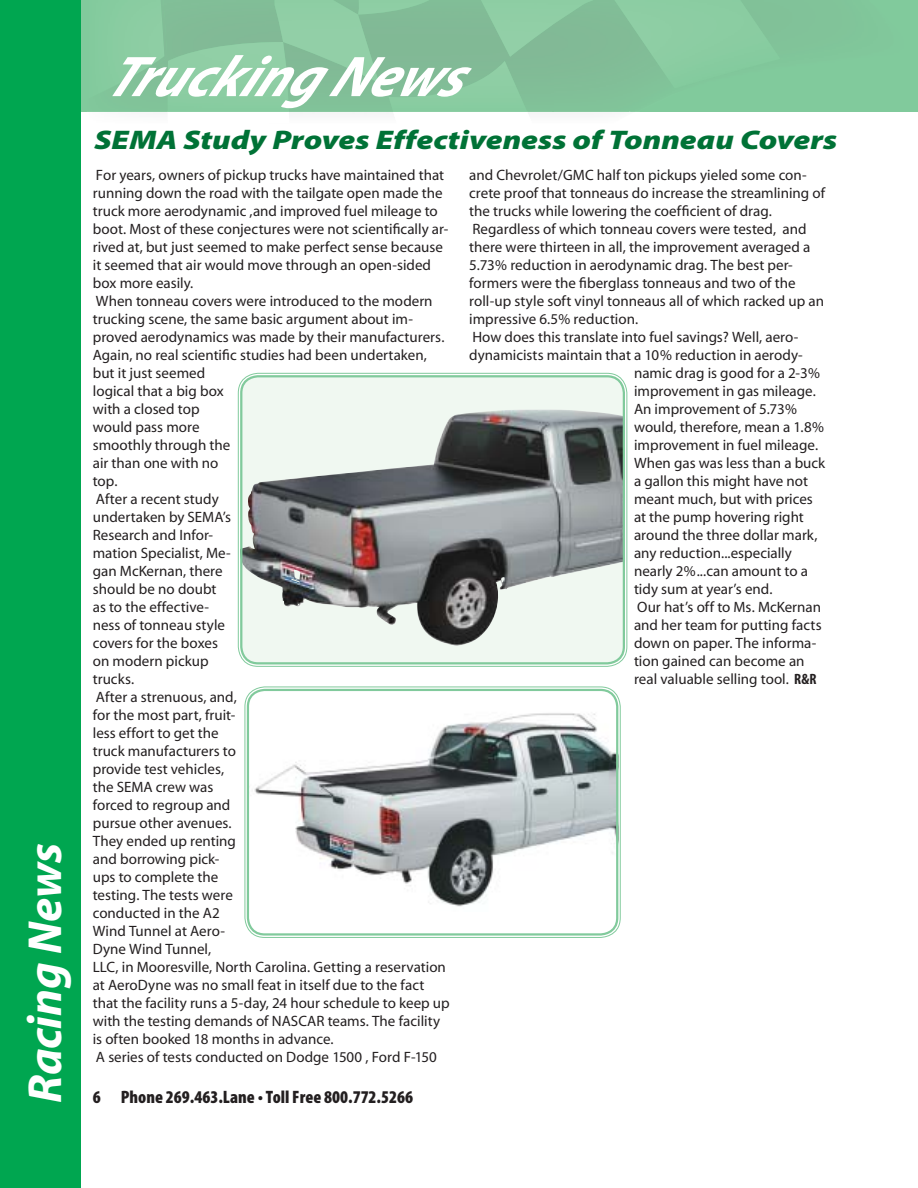
<style>
.page{position:relative;width:918px;height:1188px;background:#fff}
.page>*{position:absolute;margin:0;border:0;box-sizing:border-box;transform-origin:0 0}
.t1{font:italic 700 57.75px "Myriad Pro";letter-spacing:-.005em;color:#fff}
.t2{font:italic 700 48px "Myriad";letter-spacing:-.01em;color:#fff}
.t3{font:italic 900 27px "Myriad Pro";color:#007236;scale:1.2 1}
.t4{font:900 condensed 18px "Myriad Pro";color:#231f20}
.t5{font:15px/18px "Myriad";color:#231f20}
.s1{font-family:"Myriad Pro";font-weight:700;font-stretch:condensed}
</style>
<div class="page">
<div style="left:289px;top:64px;width:100px;height:48px;background:#81bf98"></div>
<div style="left:629px;top:0;width:289px;height:112px;background:#81ca9c"></div>
<img style="left:274px;top:0;width:105px;height:83px">
<img style="left:354px;top:0;width:81px;height:15px">
<img style="left:614px;top:0;width:166px;height:88px">
<img style="left:389px;top:61px;width:138px;height:51px">
<img style="left:477px;top:0;width:123px;height:57px">
<div style="left:0;top:0;width:81px;height:1188px;background:#00a650"></div>
<div style="left:240px;top:375px;width:385px;height:289px;background:#f0f8f1;border-radius:18px"></div>
<img style="left:243px;top:409px;width:379px;height:217px">
<div style="left:238px;top:373px;width:389px;height:294px;border:1px solid #81ca9c;border-radius:20px"></div>
<div style="left:240px;top:375px;width:385px;height:289px;border:2px solid #81ca9c;border-radius:17px"></div>
<img style="left:250px;top:700px;width:368px;height:207px">
<div style="left:245px;top:687px;width:376px;height:251px;border:1px solid #81ca9c;border-radius:20px"></div>
<div style="left:247px;top:689px;width:371px;height:247px;border:2px solid #81ca9c;border-radius:17px"></div>
<h2 class="t2" style="left:27px;top:1103px;width:261px;rotate:-90deg">Racing News</h2>
<h1 class="t1" style="left:104px;top:55px;width:382px">TruckingNews</h1>
<h3 class="t3" style="left:94px;top:129px;width:621px">SEMA Study Proves Effectiveness of Tonneau Covers</h3>
<p class="t5" style="left:93px;top:167px;width:358px">For years, owners of pickup trucks have maintained that running down the road with the tailgate open made the truck more aerodynamic ,and improved fuel mileage to boot. Most of these conjectures were not scientifically ar&shy;rived at, but just seemed to make perfect sense because it seemed that air would move through an open-sided box more easily.<br>When tonneau covers were introduced to the modern trucking scene, the same basic argument about im&shy;proved aerodynamics was made by their manufacturers.<br>Again, no real scientific studies had been undertaken, but it just seemed<br>logical that a big box<br>with a closed top<br>would pass more<br>smoothly through the<br>air than one with no<br>top.<br>After a recent study<br>undertaken by SEMA’s<br>Research and Infor-<br>mation Specialist, Me-<br>gan McKernan, there<br>should be no doubt<br>as to the effective-<br>ness of tonneau style<br>covers for the boxes<br>on modern pickup<br>trucks.<br>After a strenuous, and,<br>for the most part, fruit-<br>less effort to get the<br>truck manufacturers to<br>provide test vehicles,<br>the SEMA crew was<br>forced to regroup and<br>pursue other avenues.<br>They ended up renting<br>and borrowing pick-<br>ups to complete the<br>testing. The tests were<br>conducted in the A2<br>Wind Tunnel at Aero-<br>Dyne Wind Tunnel,<br>LLC, in Mooresville, North Carolina. Getting a reservation at AeroDyne was no small feat in itself due to the fact that the facility runs a 5-day, 24 hour schedule to keep up with the testing demands of NASCAR teams. The facility is often booked 18 months in advance.<br>A series of tests conducted on Dodge 1500 , Ford F-150</p>
<p class="t5" style="left:469px;top:167px;width:339px">and Chevrolet/GMC half ton pickups yieled some con-</p>
<p class="t5" style="left:469px;top:185px;width:357px">crete proof that tonneaus do increase the streamlining of</p>
<p class="t5" style="left:469px;top:203px;width:304px">the trucks while lowering the coefficient of drag.</p>
<p class="t5" style="left:472px;top:221px;width:336px">Regardless of which tonneau covers were tested, and</p>
<p class="t5" style="left:469px;top:239px;width:343px">there were thirteen in all, the improvement averaged a</p>
<p class="t5" style="left:469px;top:257px;width:325px">5.73% reduction in aerodynamic drag. The best per-</p>
<p class="t5" style="left:469px;top:275px;width:328px">formers were the fiberglass tonneaus and two of the</p>
<p class="t5" style="left:469px;top:293px;width:356px">roll-up style soft vinyl tonneaus all of which racked up an</p>
<p class="t5" style="left:469px;top:311px;width:170px">impressive 6.5% reduction.</p>
<p class="t5" style="left:472px;top:329px;width:328px">How does this translate into fuel savings? Well, aero-</p>
<p class="t5" style="left:469px;top:347px;width:335px">dynamicists maintain that a 10% reduction in aerody-</p>
<p class="t5" style="left:634px;top:365px;width:187px">namic drag is good for a 2-3%</p>
<p class="t5" style="left:634px;top:383px;width:183px">improvement in gas mileage.</p>
<p class="t5" style="left:634px;top:401px;width:165px">An improvement of 5.73%</p>
<p class="t5" style="left:634px;top:419px;width:192px">would, therefore, mean a 1.8%</p>
<p class="t5" style="left:634px;top:437px;width:186px">improvement in fuel mileage.</p>
<p class="t5" style="left:634px;top:455px;width:193px">When gas was less than a buck</p>
<p class="t5" style="left:634px;top:473px;width:176px">a gallon this might have not</p>
<p class="t5" style="left:634px;top:491px;width:180px">meant much, but with prices</p>
<p class="t5" style="left:634px;top:509px;width:171px">at the pump hovering right</p>
<p class="t5" style="left:634px;top:527px;width:185px">around the three dollar mark,</p>
<p class="t5" style="left:634px;top:545px;width:159px">any reduction...especially</p>
<p class="t5" style="left:634px;top:563px;width:175px">nearly 2%...can amount to a</p>
<p class="t5" style="left:634px;top:581px;width:140px">tidy sum at year’s end.</p>
<p class="t5" style="left:637px;top:599px;width:185px">Our hat’s off to Ms. McKernan</p>
<p class="t5" style="left:634px;top:617px;width:189px">and her team for putting facts</p>
<p class="t5" style="left:634px;top:635px;width:184px">down on paper. The informa-</p>
<p class="t5" style="left:634px;top:653px;width:172px">tion gained can become an</p>
<p class="t5" style="left:634px;top:671px;width:184px">real valuable selling tool. <span class="s1">R&amp;R</span></p>
<p class="t4" style="left:93px;top:1091px;width:322px">6 Phone 269.463.Lane • Toll Free 800.772.5266</p>
</div>
